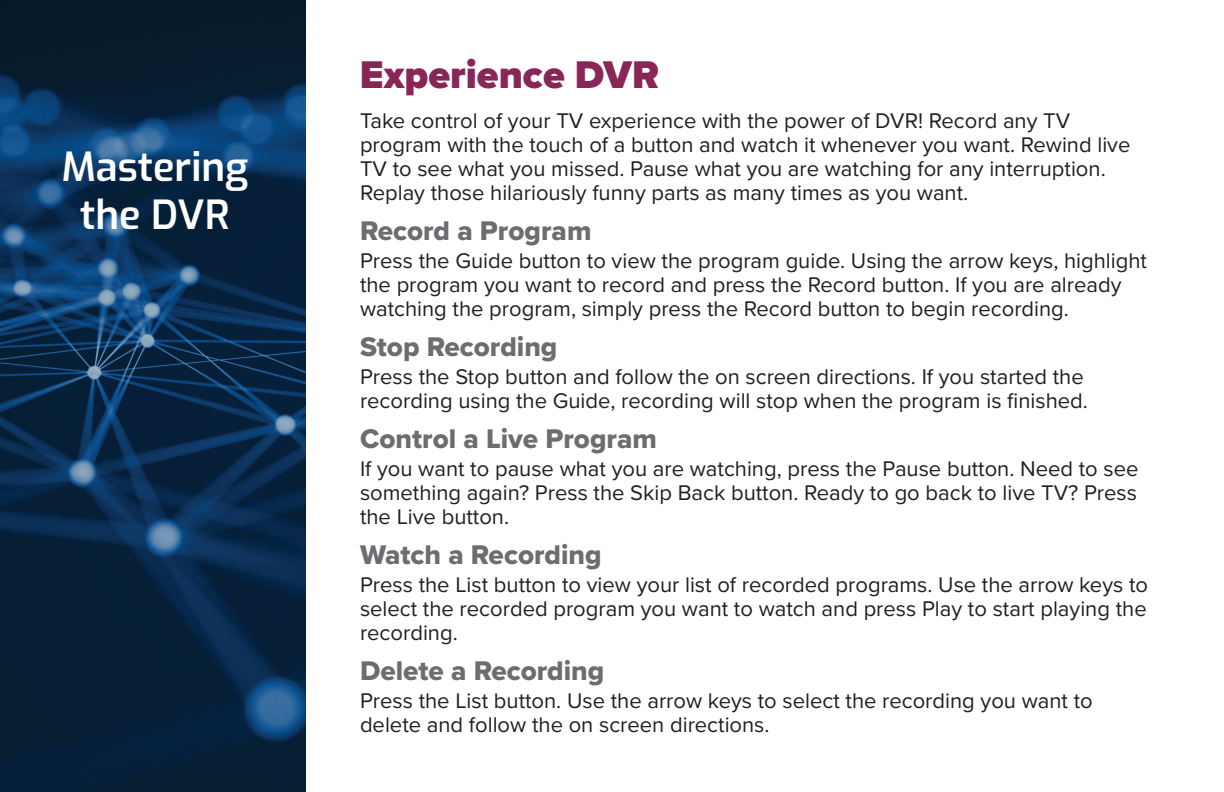
<style>
.page{position:relative;width:1224px;height:792px;background:#fff}
.page>*{position:absolute;margin:0;border:0;box-sizing:border-box;transform-origin:0 0}
.t1{font:100 40px/48px "Exo";color:#fff;text-align:center}
.t2{font:900 40px "Proxima Nova";color:#892658}
.t3{font:28px "Proxima Nova Extrabld";color:#6c6d70}
.t4{font:22px/24px "Proxima Nova";color:#231f20}
</style>
<div class="page">
<svg style="left:0;top:0;width:306px;height:792px;background:#0a2b4a"></svg>
<p class="t1" style="left:62px;top:141px;width:188px">Mastering the DVR</p>
<p class="t2" style="left:360px;top:45px;width:301px">Experience DVR</p>
<p class="t4" style="left:360px;top:108px;width:772px">Take control of your TV experience with the power of DVR! Record any TV program with the touch of a button and watch it whenever you want. Rewind live TV to see what you missed. Pause what you are watching for any interruption.<br>Replay those hilariously funny parts as many times as you want.</p>
<p class="t3" style="left:360px;top:210px;width:233px">Record a Program</p>
<p class="t4" style="left:360px;top:248px;width:789px">Press the Guide button to view the program guide. Using the arrow keys, highlight the program you want to record and press the Record button. If you are already watching the program, simply press the Record button to begin recording.</p>
<p class="t3" style="left:360px;top:326px;width:199px">Stop Recording</p>
<p class="t4" style="left:360px;top:364px;width:729px">Press the Stop button and follow the on screen directions. If you started the recording using the Guide, recording will stop when the program is finished.</p>
<p class="t3" style="left:360px;top:418px;width:299px">Control a Live Program</p>
<p class="t4" style="left:360px;top:456px;width:780px;text-align:justify">If you want to pause what you are watching, press the Pause button. Need to see something again? Press the Skip Back button. Ready to go back to live TV? Press the Live button.</p>
<p class="t3" style="left:360px;top:534px;width:243px">Watch a Recording</p>
<p class="t4" style="left:360px;top:572px;width:790px;text-align:justify">Press the List button to view your list of recorded programs. Use the arrow keys to select the recorded program you want to watch and press Play to start playing the recording.</p>
<p class="t3" style="left:360px;top:650px;width:246px">Delete a Recording</p>
<p class="t4" style="left:360px;top:688px;width:734px">Press the List button. Use the arrow keys to select the recording you want to delete and follow the on screen directions.</p>
</div>
